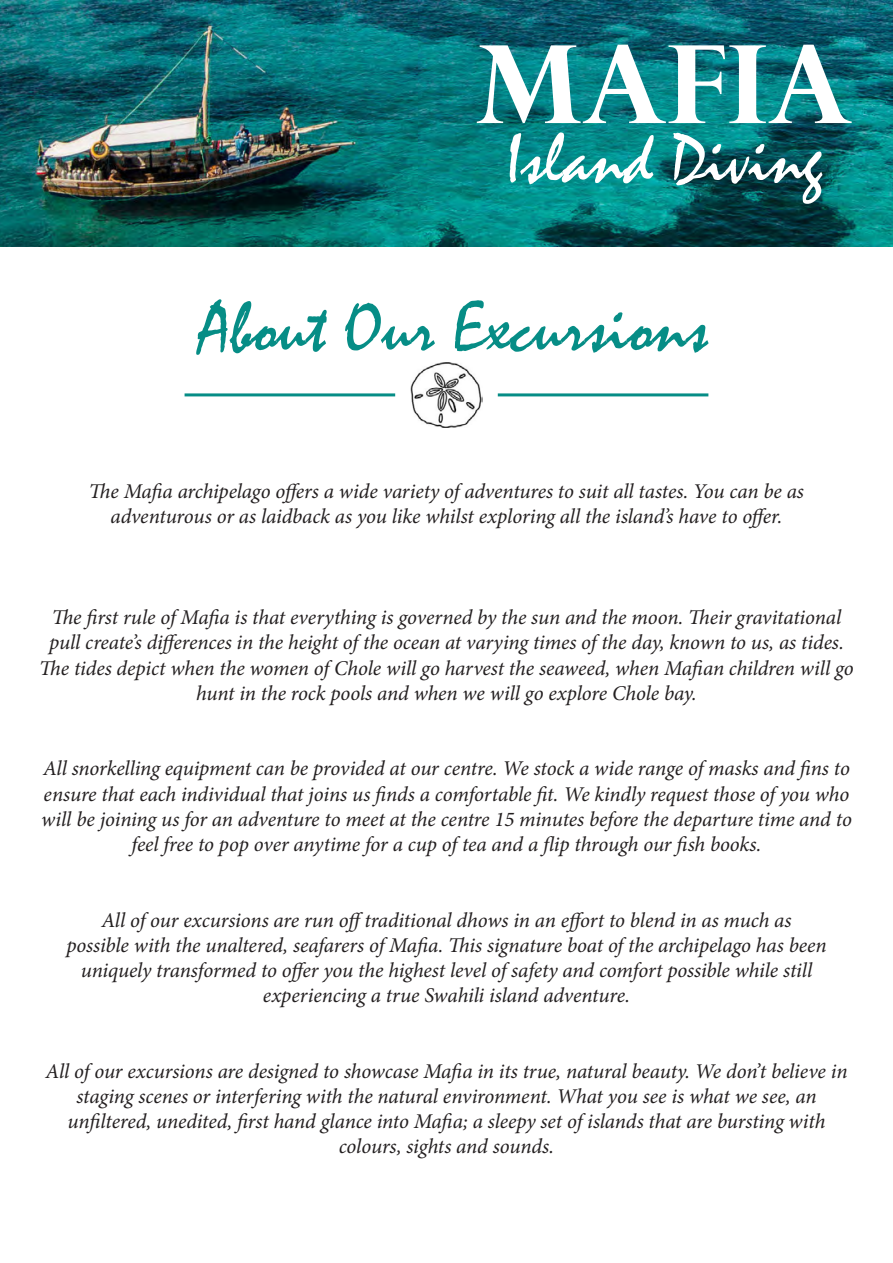
<style>
.page{position:relative;width:893px;height:1263px;background:#fff}
.page>*{position:absolute;margin:0;border:0;box-sizing:border-box;transform-origin:0 0}
.t1{font:700 108px "Perpetua Titling";color:#fff}
.t2{font:72px "Mistral";color:#068d86}
.t3{font:72px "Mistral";color:#fff}
.t4{font:italic 21px/25.2px "Minion Pro";letter-spacing:-.01em;color:#231f20;text-align:center}
</style>
<div class="page">
<img style="left:0;top:0;width:893px;height:247px">
<img style="left:410px;top:362px;width:72px;height:65px">
<hr style="left:185px;top:393px;width:210px;height:3px;background:#068d86">
<hr style="left:498px;top:393px;width:210px;height:3px;background:#068d86">
<p class="t1" style="left:476px;top:17px;width:379px">Mafia</p>
<p class="t3" style="left:506px;top:119px;width:318px">Island Diving</p>
<p class="t2" style="left:199px;top:288px;width:511px">About Our Excursions</p>
<p class="t4" style="left:89px;top:479px;width:717px">The Mafia archipelago offers a wide variety of adventures to suit all tastes. You can be as</p>
<p class="t4" style="left:111px;top:504px;width:673px">adventurous or as laidback as you like whilst exploring all the island’s have to offer.</p>
<p class="t4" style="left:49px;top:605px;width:796px;text-align:left">The first rule of Mafia is that everything is governed by the sun and the moon. Their gravitational pull create’s differences in the height of the ocean at varying times of the day, known to us, as tides.</p>
<p class="t4" style="left:39px;top:655px;width:816px">The tides depict when the women of Chole will go harvest the seaweed, when Mafian children will go hunt in the rock pools and when we will go explore Chole bay.</p>
<p class="t4" style="left:41px;top:756px;width:812px">All snorkelling equipment can be provided at our centre. We stock a wide range of masks and fins to ensure that each individual that joins us finds a comfortable fit. We kindly request those of you who will be joining us for an adventure to meet at the centre 15 minutes before the departure time and to feel free to pop over anytime for a cup of tea and a flip through our fish books.</p>
<p class="t4" style="left:101px;top:907px;width:692px">All of our excursions are run offtraditional dhows in an effort to blend in as much as</p>
<p class="t4" style="left:66px;top:932px;width:762px">possible with the unaltered, seafarers of Mafia. This signature boat of the archipelago has been uniquely transformed to offer you the highest level of safety and comfort possible while still</p>
<p class="t4" style="left:263px;top:983px;width:369px">experiencing a true Swahili island adventure.</p>
<p class="t4" style="left:46px;top:1058px;width:803px">All of our excursions are designed to showcase Mafia in its true, natural beauty. We don’t believe in staging scenes or interfering with the natural environment. What you see is what we see, an</p>
<p class="t4" style="left:68px;top:1109px;width:759px">unfiltered, unedited, first hand glance into Mafia; a sleepy set of islands that are bursting with</p>
<p class="t4" style="left:339px;top:1134px;width:217px">colours, sights and sounds.</p>
</div>
